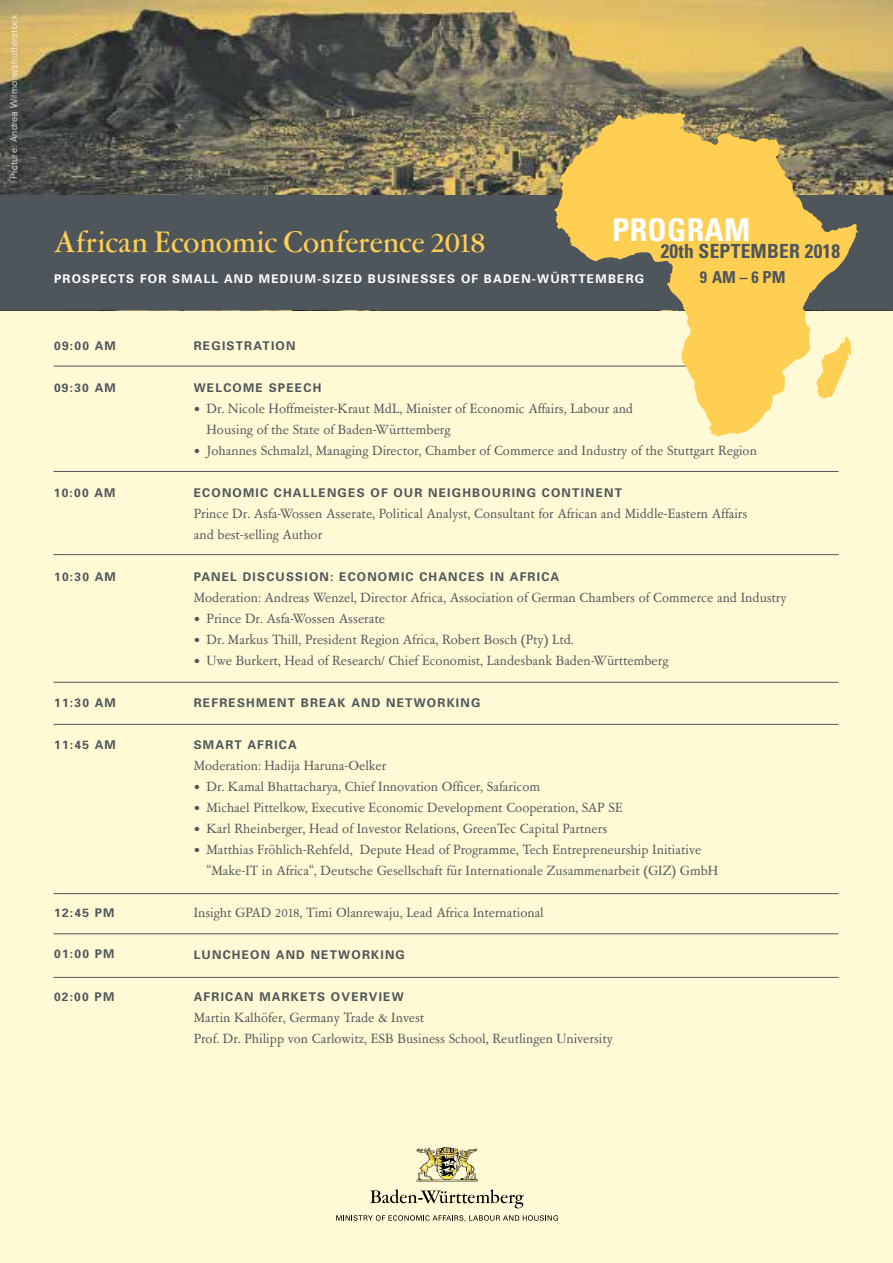
<style>
.page{position:relative;width:893px;height:1263px;background:#fff}
.page>*{position:absolute;margin:0;border:0;box-sizing:border-box;transform-origin:0 0}
.t1{font:500 33.15px "Garamont Amst SHOP";letter-spacing:.01em;color:#fecf53}
.t2{font:700 condensed 31.35px "Univers";letter-spacing:.01em;color:#fff}
.t3{font:700 condensed 19.5px "Univers";letter-spacing:.01em;color:#4f565b}
.t4{font:700 condensed 16.5px "Univers";color:#4f565b}
.t5{font:15px/21px "Garamont Amst SBOP Rom";color:#4f565b}
.t6{font:700 12px "Univers";letter-spacing:.1em;color:#4f565b}
.t7{font:700 12px "Univers";letter-spacing:.1em;color:#fff}
.t8{font:300 9px "Univers";letter-spacing:.04em;color:#fff}
</style>
<div class="page">
<div style="left:0;top:310px;width:893px;height:953px;background:#fff9d5"></div>
<hr style="left:54px;top:366px;width:674px;height:1px;background:#4f565b">
<hr style="left:54px;top:471px;width:784px;height:1px;background:#4f565b">
<hr style="left:54px;top:554px;width:784px;height:1px;background:#4f565b">
<hr style="left:54px;top:682px;width:784px;height:1px;background:#4f565b">
<hr style="left:54px;top:724px;width:784px;height:1px;background:#4f565b">
<hr style="left:54px;top:893px;width:784px;height:1px;background:#4f565b">
<hr style="left:54px;top:933px;width:784px;height:1px;background:#4f565b">
<hr style="left:54px;top:977px;width:784px;height:1px;background:#4f565b">
<img style="left:0;top:0;width:893px;height:196px">
<div style="left:0;top:196px;width:893px;height:114px;background:#4f565b"></div>
<svg style="left:554px;top:112px;width:304px;height:324px;fill:#fecf53"></svg>
<svg style="left:816px;top:336px;width:36px;height:63px"></svg>
<img style="left:416px;top:1147px;width:62px;height:34px">
<svg style="left:370px;top:1189px;width:154px;height:19px"></svg>
<svg style="left:336px;top:1215px;width:222px;height:6px"></svg>
<p class="t8" style="left:8px;top:179px;width:166px;rotate:-90deg">Picture: Andrea Wilmore/shutterstock</p>
<h2 class="t2" style="left:612px;top:211px;width:140px">PROGRAM</h2>
<p class="t4" style="left:700px;top:267px;width:87px">9 AM – 6 PM</p>
<h1 class="t1" style="left:54px;top:226px;width:433px">African Economic Conference 2018</h1>
<p class="t7" style="left:54px;top:271px;width:592px">PROSPECTS FOR SMALL AND MEDIUM-SIZED BUSINESSES OF BADEN-WÜRTTEMBERG</p>
<h3 class="t3" style="left:661px;top:239px;width:181px">20th SEPTEMBER 2018</h3>
<p class="t6" style="left:54px;top:338px;width:63px">09:00 AM</p>
<p class="t6" style="left:54px;top:380px;width:63px">09:30 AM</p>
<p class="t6" style="left:54px;top:485px;width:63px">10:00 AM</p>
<p class="t6" style="left:54px;top:569px;width:63px">10:30 AM</p>
<p class="t6" style="left:54px;top:694px;width:63px">11:30 AM</p>
<p class="t6" style="left:54px;top:737px;width:63px">11:45 AM</p>
<p class="t6" style="left:54px;top:905px;width:62px">12:45 PM</p>
<p class="t6" style="left:54px;top:946px;width:62px">01:00 PM</p>
<p class="t6" style="left:54px;top:989px;width:62px">02:00 PM</p>
<p class="t6" style="left:194px;top:338px;width:103px">REGISTRATION</p>
<p class="t6" style="left:194px;top:380px;width:129px">WELCOME SPEECH</p>
<p class="t5" style="left:206px;top:399px;width:428px;text-indent:-13px">• Dr. Nicole Hoffmeister-Kraut MdL, Minister of Economic Affairs, Labour and<br>Housing of the State of Baden-Württemberg</p>
<p class="t5" style="left:194px;top:441px;width:565px">• Johannes Schmalzl, Managing Director, Chamber of Commerce and Industry of the Stuttgart Region</p>
<p class="t6" style="left:194px;top:485px;width:430px">ECONOMIC CHALLENGES OF OUR NEIGHBOURING CONTINENT</p>
<p class="t5" style="left:194px;top:504px;width:555px">Prince Dr. Asfa-Wossen Asserate, Political Analyst, Consultant for African and Middle-Eastern Affairs and best-selling Author</p>
<p class="t6" style="left:194px;top:569px;width:367px">PANEL DISCUSSION: ECONOMIC CHANCES IN AFRICA</p>
<p class="t5" style="left:194px;top:588px;width:594px">Moderation: Andreas Wenzel, Director Africa, Association of German Chambers of Commerce and Industry</p>
<p class="t5" style="left:194px;top:609px;width:193px">• Prince Dr. Asfa-Wossen Asserate</p>
<p class="t5" style="left:194px;top:630px;width:381px">• Dr. Markus Thill, President Region Africa, Robert Bosch (Pty) Ltd.</p>
<p class="t5" style="left:194px;top:651px;width:476px">• Uwe Burkert, Head of Research/ Chief Economist, Landesbank Baden-Württemberg</p>
<p class="t6" style="left:194px;top:695px;width:288px">REFRESHMENT BREAK AND NETWORKING</p>
<p class="t6" style="left:194px;top:737px;width:104px">SMART AFRICA</p>
<p class="t5" style="left:194px;top:756px;width:194px">Moderation: Hadija Haruna-Oelker</p>
<p class="t5" style="left:194px;top:777px;width:348px">• Dr. Kamal Bhattacharya, Chief Innovation Officer, Safaricom</p>
<p class="t5" style="left:194px;top:798px;width:431px">• Michael Pittelkow, Executive Economic Development Cooperation, SAP SE</p>
<p class="t5" style="left:194px;top:819px;width:415px">• Karl Rheinberger, Head of Investor Relations, GreenTec Capital Partners</p>
<p class="t5" style="left:206px;top:840px;width:513px;text-indent:-13px">• Matthias Fröhlich-Rehfeld, Depute Head of Programme, Tech Entrepreneurship Initiative “Make-IT in Africa“, Deutsche Gesellschaft für Internationale Zusammenarbeit (GIZ) GmbH</p>
<p class="t5" style="left:194px;top:903px;width:352px">Insight GPAD 2018, Timi Olanrewaju, Lead Africa International</p>
<p class="t6" style="left:194px;top:947px;width:213px">LUNCHEON AND NETWORKING</p>
<p class="t6" style="left:194px;top:989px;width:212px">AFRICAN MARKETS OVERVIEW</p>
<p class="t5" style="left:194px;top:1008px;width:421px">Martin Kalhöfer, Germany Trade &amp; Invest<br>Prof. Dr. Philipp von Carlowitz, ESB Business School, Reutlingen University</p>
</div>
